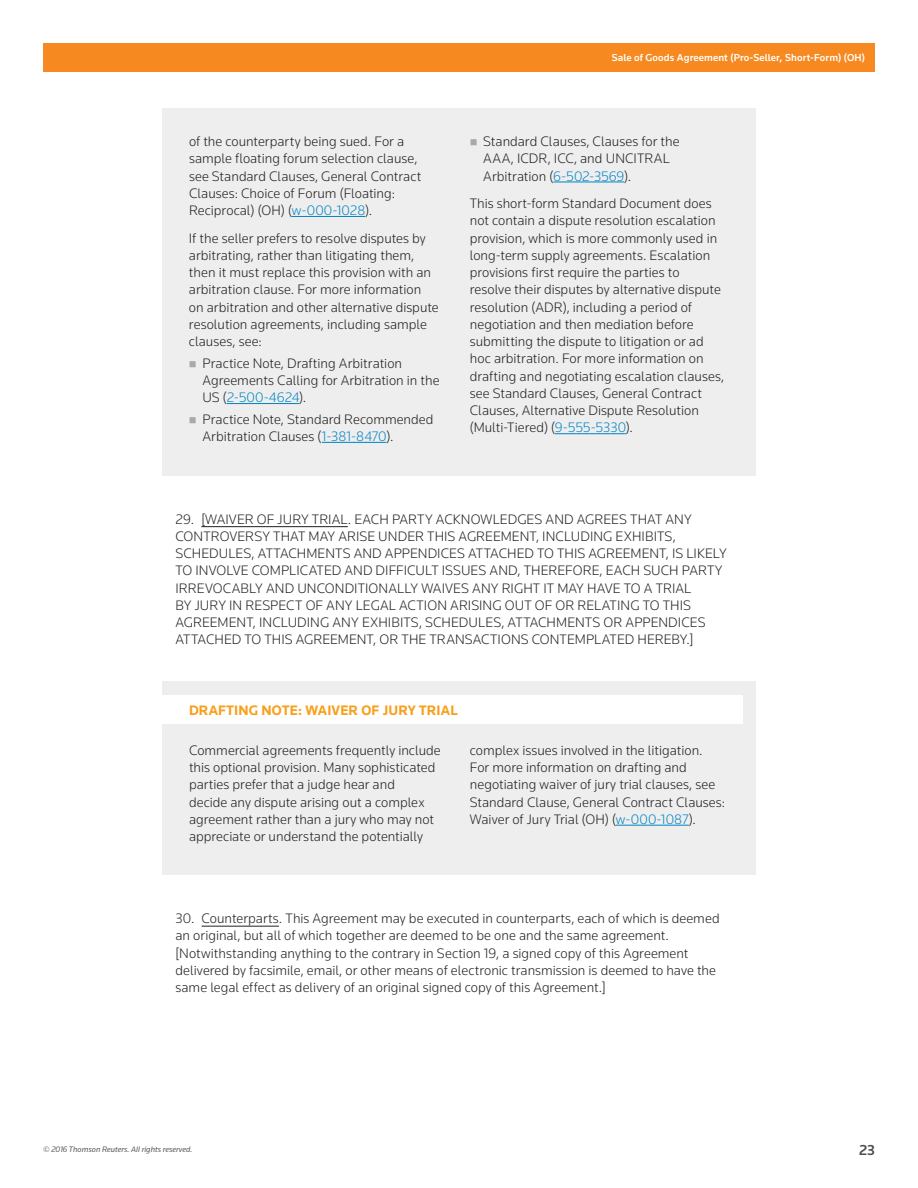
<style>
.page{position:relative;width:918px;height:1188px;background:#fff}
.page>*{position:absolute;margin:0;border:0;box-sizing:border-box;transform-origin:0 0}
.t1{font:500 15px "Knowledge";color:#4b4c4d}
.t2{font:300 14.25px/17.2px "Knowledge";color:#231f20}
.t3{font:700 14.25px "Knowledge";letter-spacing:.01em;color:#f89f1c}
.t4{font:500 10.5px "Knowledge";letter-spacing:.01em;color:#fff}
.t5{font:italic 8.25px "Knowledge";color:#57585a}
.s1{color:#0083bf}
</style>
<div class="page">
<div style="left:43px;top:43px;width:832px;height:29px;background:#f6891f"></div>
<hr style="left:201px;top:526px;width:147px;height:1px;background:#231f20">
<div style="left:162px;top:108px;width:594px;height:367px;background:#eeeeef"></div>
<hr style="left:292px;top:216px;width:73px;height:1px;background:#0083bf">
<hr style="left:227px;top:403px;width:72px;height:1px;background:#0083bf">
<hr style="left:322px;top:442px;width:64px;height:1px;background:#0083bf">
<hr style="left:553px;top:182px;width:71px;height:1px;background:#0083bf">
<hr style="left:555px;top:433px;width:71px;height:1px;background:#0083bf">
<div style="left:162px;top:682px;width:594px;height:193px;background:#eeeeef"></div>
<hr style="left:616px;top:825px;width:73px;height:1px;background:#0083bf">
<div style="left:162px;top:695px;width:581px;height:28px;background:#fff"></div>
<hr style="left:202px;top:926px;width:77px;height:1px;background:#231f20">
<p class="t2" style="left:189px;top:132px;width:234px">of the counterparty being sued. For a sample floating forum selection clause, see Standard Clauses, General Contract Clauses: Choice of Forum (Floating:<br>Reciprocal) (OH) (<span class="s1">w-000-1028</span>).</p>
<p class="t2" style="left:189px;top:229px;width:251px">If the seller prefers to resolve disputes by arbitrating, rather than litigating them, then it must replace this provision with an arbitration clause. For more information on arbitration and other alternative dispute resolution agreements, including sample clauses, see:</p>
<p class="t2" style="left:202px;top:354px;width:239px">Practice Note, Drafting Arbitration<br>Agreements Calling for Arbitration in the<br>US (<span class="s1">2-500-4624</span>).</p>
<p class="t2" style="left:202px;top:410px;width:233px">Practice Note, Standard Recommended<br>Arbitration Clauses (<span class="s1">1-381-8470</span>).</p>
<p class="t4" style="left:612px;top:51px;width:255px">Sale of Goods Agreement (Pro-Seller, Short-Form) (OH)</p>
<p class="t2" style="left:483px;top:132px;width:198px">Standard Clauses, Clauses for the<br>AAA, ICDR, ICC, and UNCITRAL<br>Arbitration (<span class="s1">6-502-3569</span>).</p>
<p class="t2" style="left:470px;top:194px;width:256px">This short-form Standard Document does not contain a dispute resolution escalation provision, which is more commonly used in long-term supply agreements. Escalation provisions first require the parties to resolve their disputes by alternative dispute resolution (ADR), including a period of negotiation and then mediation before submitting the dispute to litigation or ad hoc arbitration. For more information on drafting and negotiating escalation clauses, see Standard Clauses, General Contract Clauses, Alternative Dispute Resolution (Multi-Tiered) (<span class="s1">9-555-5330</span>).</p>
<p class="t2" style="left:176px;top:510px;width:553px">29. [WAIVER OF JURY TRIAL. EACH PARTY ACKNOWLEDGES AND AGREES THAT ANY CONTROVERSY THAT MAY ARISE UNDER THIS AGREEMENT, INCLUDING EXHIBITS, SCHEDULES, ATTACHMENTS AND APPENDICES ATTACHED TO THIS AGREEMENT, IS LIKELY TO INVOLVE COMPLICATED AND DIFFICULT ISSUES AND, THEREFORE, EACH SUCH PARTY IRREVOCABLY AND UNCONDITIONALLY WAIVES ANY RIGHT IT MAY HAVE TO A TRIAL<br>BY JURY IN RESPECT OF ANY LEGAL ACTION ARISING OUT OF OR RELATING TO THIS AGREEMENT, INCLUDING ANY EXHIBITS, SCHEDULES, ATTACHMENTS OR APPENDICES ATTACHED TO THIS AGREEMENT, OR THE TRANSACTIONS CONTEMPLATED HEREBY.]</p>
<p class="t3" style="left:189px;top:701px;width:270px">DRAFTING NOTE: WAIVER OF JURY TRIAL</p>
<p class="t2" style="left:189px;top:741px;width:253px">Commercial agreements frequently include this optional provision. Many sophisticated parties prefer that a judge hear and<br>decide any dispute arising out a complex agreement rather than a jury who may not appreciate or understand the potentially</p>
<p class="t2" style="left:470px;top:741px;width:257px">complex issues involved in the litigation.<br>For more information on drafting and negotiating waiver of jury trial clauses, see Standard Clause, General Contract Clauses:<br>Waiver of Jury Trial (OH) (<span class="s1">w-000-1087</span>).</p>
<p class="t2" style="left:176px;top:910px;width:546px">30. Counterparts. This Agreement may be executed in counterparts, each of which is deemed an original, but all of which together are deemed to be one and the same agreement. [Notwithstanding anything to the contrary in Section 19, a signed copy of this Agreement delivered by facsimile, email, or other means of electronic transmission is deemed to have the same legal effect as delivery of an original signed copy of this Agreement.]</p>
<p class="t5" style="left:43px;top:1144px;width:151px">© 2016 Thomson Reuters. All rights reserved.</p>
<p class="t1" style="left:859px;top:1141px;width:17px">23</p>
</div>
